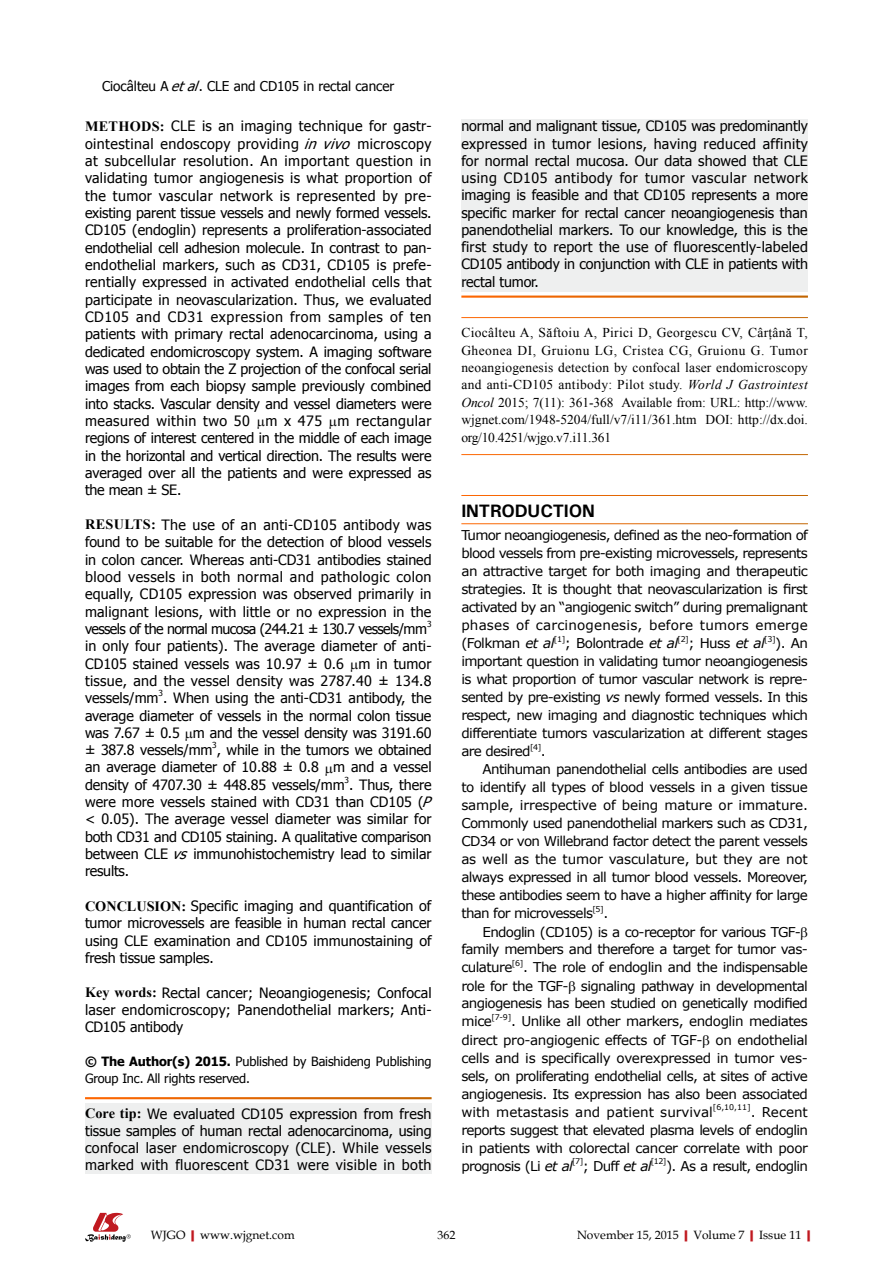
<style>
.page{position:relative;width:893px;height:1263px;background:#fff}
.page>*{position:absolute;margin:0;border:0;box-sizing:border-box;transform-origin:0 0}
.t1{font:700 18px "Univers";letter-spacing:-.01em;color:#000}
.t2{font:14.25px/17.2px "Tahoma";color:#000;text-align:justify}
.t3{font:13.5px/18px "Verdana";letter-spacing:-.05em;color:#000;text-align:justify}
.t4{font:13.5px/17.4px "Times New Roman";color:#000;text-align:justify}
.t5{font:13.5px/18px "Verdana";letter-spacing:-.03em;color:#000}
.t6{font:13.5px "Verdana";letter-spacing:-.01em;color:#000}
.t7{font:13.5px "Verdana";letter-spacing:-.015em;color:#000}
.t8{font:13.5px "Tahoma";color:#000}
.t9{font:12.75px/17.2px "Tahoma";letter-spacing:-.01em;color:#000}
.t10{font:12px "Book Antiqua";color:#000}
.t11{font:8.25px "Tahoma";color:#000}
.t12{font:7.8px "Verdana";color:#000}
.s1{font-style:italic}
.s2{font-family:"Times New Roman";font-weight:700}
.s3{font-weight:700}
.s4{font-weight:700;color:#c01920}
</style>
<div class="page">
<div style="left:461px;top:119px;width:347px;height:172px;background:#eeefef"></div>
<div style="left:85px;top:1103px;width:347px;height:71px;background:#eeefef"></div>
<svg style="left:85px;top:1213px;width:46px;height:29px"></svg>
<p class="t8" style="left:102px;top:77px;width:294px">Ciocâlteu A <span class="s1">etal</span>. CLE and CD105 in rectal cancer</p>
<p class="t2" style="left:85px;top:117px;width:348px"><span class="s2">METHODS:</span> CLE is an imaging technique for gastr&shy;ointestinal endoscopy providing <span class="s1">invivo</span> microscopy at subcellular resolution. An important question in validating tumor angiogenesis is what proportion of the tumor vascular network is represented by pre&shy;existing parent tissue vessels and newly formed vessels.<br>CD105 (endoglin) represents a proliferation-associated endothelial cell adhesion molecule. In contrast to pan&shy;endothelial markers, such as CD31, CD105 is prefe&shy;rentially expressed in activated endothelial cells that participate in neovascularization. Thus, we evaluated CD105 and CD31 expression from samples of ten patients with primary rectal adenocarcinoma, using a dedicated endomicroscopy system. A imaging software was used to obtain the Z projection of the confocal serial images from each biopsy sample previously combined into stacks. Vascular density and vessel diameters were measured within two 50 m x 475 m rectangular regions of interest centered in the middle of each image in the horizontal and vertical direction. The results were averaged over all the patients and were expressed as the mean ± se .</p>
<p class="t2" style="left:85px;top:515px;width:348px"><span class="s2">RESULTS:</span> The use of an anti-CD105 antibody was found to be suitable for the detection of blood vessels in colon cancer. Whereas anti-CD31 antibodies stained blood vessels in both normal and pathologic colon equally, CD105 expression was observed primarily in malignant lesions, with little or no expression in the vessels of the normal mucosa (244.21 ± 130.7 vessels/mm</p>
<p class="t11" style="left:427px;top:618px;width:6px">3</p>
<p class="t2" style="left:85px;top:637px;width:348px">in only four patients). The average diameter of anti-CD105 stained vessels was 10.97 ± 0.6 m in tumor tissue, and the vessel density was 2787.40 ± 134.8 vessels/mm . When using the anti-CD31 antibody, the</p>
<p class="t11" style="left:159px;top:687px;width:6px">3</p>
<p class="t2" style="left:85px;top:706px;width:348px">average diameter of vessels in the normal colon tissue was 7.67 ± 0.5 m and the vessel density was 3191.60 ± 387.8 vessels/mm , while in the tumors we obtained</p>
<p class="t11" style="left:212px;top:739px;width:6px">3</p>
<p class="t2" style="left:85px;top:758px;width:348px">an average diameter of 10.88 ± 0.8 m and a vessel density of 4707.30 ± 448.85 vessels/mm . Thus, there</p>
<p class="t11" style="left:345px;top:774px;width:6px">3</p>
<p class="t2" style="left:85px;top:792px;width:348px;text-align:left">were more vessels stained with CD31 than CD105 (<span class="s1">p </span>&lt; 0.05). The average vessel diameter was similar for both CD31 and CD105 staining. A qualitative comparison between CLE <span class="s1">vs</span> immunohistochemistry lead to similar results.</p>
<p class="t2" style="left:85px;top:896px;width:348px"><span class="s2">CONCLUSION:</span> Specific imaging and quantification of tumor microvessels are feasible in human rectal cancer using CLE examination and CD105 immunostaining of fresh tissue samples.</p>
<p class="t2" style="left:85px;top:983px;width:348px"><span class="s2">Key words:</span> Rectal cancer; Neoangiogenesis; Confocal laser endomicroscopy; Panendothelial markers; Anti-CD105 antibody</p>
<p class="t9" style="left:85px;top:1052px;width:348px"><span class="s3">© The Author(s) 2015.</span> Published by Baishideng Publishing<br>Group Inc. All rights reserved.</p>
<p class="t2" style="left:85px;top:1104px;width:348px"><span class="s2">Core tip:</span> We evaluated CD105 expression from fresh tissue samples of human rectal adenocarcinoma, using confocal laser endomicroscopy (CLE). While vessels marked with fluorescent CD31 were visible in both</p>
<p class="t2" style="left:461px;top:117px;width:348px">normal and malignant tissue, CD105 was predominantly expressed in tumor lesions, having reduced affinity for normal rectal mucosa. Our data showed that CLE using CD105 antibody for tumor vascular network imaging is feasible and that CD105 represents a more specific marker for rectal cancer neoangiogenesis than panendothelial markers. To our knowledge, this is the first study to report the use of fluorescently-labeled CD105 antibody in conjunction with CLE in patients with rectal tumor.</p>
<p class="t4" style="left:461px;top:324px;width:348px">Ciocâlteu A, Săftoiu A, Pirici D, Georgescu CV, Cârţână T, Gheonea DI, Gruionu LG, Cristea CG, Gruionu G. Tumor neoangiogenesis detection by confocal laser endomicroscopy and anti-CD105 antibody: Pilot study. <span class="s1">World J Gastrointest Oncol</span> 2015; 7(11): 361-368 Available from: URL: http://www. wjgnet.com/1948-5204/full/v7/i11/361.htm DOI: http://dx.doi. org/10.4251/wjgo.v7.i11.361</p>
<p class="t1" style="left:461px;top:499px;width:135px">INTRODUCTION</p>
<p class="t3" style="left:461px;top:526px;width:348px">Tumor neoangiogenesis, defined as the neo-formation of blood vessels from pre-existing microvessels, represents an attractive target for both imaging and therapeutic strategies. It is thought that neovascularization is first activated by an “angiogenic switch” during premalignant phases of carcinogenesis, before tumors emerge (Folkman <span class="s1">et al</span></p>
<p class="t12" style="left:554px;top:634px;width:13px">[1]</p>
<p class="t3" style="left:565px;top:634px;width:115px">; Bolontrade <span class="s1">et al</span></p>
<p class="t12" style="left:677px;top:634px;width:13px">[2]</p>
<p class="t3" style="left:688px;top:634px;width:78px">; Huss <span class="s1">et al</span></p>
<p class="t12" style="left:764px;top:634px;width:13px">[3]</p>
<p class="t3" style="left:461px;top:634px;width:348px;text-align:left;text-indent:314px">). An important question in validating tumor neoangiogenesis is what proportion of tumor vascular network is repre&shy;sented by pre-existing <span class="s1">vs</span> newly formed vessels. In this respect, new imaging and diagnostic techniques which differentiate tumors vascularization at different stages are desired</p>
<p class="t12" style="left:530px;top:742px;width:13px">[4]</p>
<p class="t3" style="left:541px;top:742px;width:6px">.</p>
<p class="t3" style="left:483px;top:760px;width:327px">Antihuman panendothelial cells antibodies are used</p>
<p class="t3" style="left:461px;top:778px;width:348px">to identify all types of blood vessels in a given tissue</p>
<p class="t6" style="left:461px;top:797px;width:348px">sample, irrespective of being mature or immature.</p>
<p class="t3" style="left:461px;top:814px;width:348px">Commonly used panendothelial markers such as CD31,</p>
<p class="t3" style="left:461px;top:832px;width:348px">CD34 or von Willebrand factor detect the parent vessels</p>
<p class="t7" style="left:461px;top:851px;width:348px">as well as the tumor vasculature, but they are not</p>
<p class="t3" style="left:461px;top:868px;width:348px">always expressed in all tumor blood vessels. Moreover,</p>
<p class="t3" style="left:461px;top:886px;width:348px">these antibodies seem to have a higher affinity for large</p>
<p class="t3" style="left:461px;top:904px;width:133px">than for microvessels</p>
<p class="t12" style="left:592px;top:904px;width:13px">[5]</p>
<p class="t3" style="left:603px;top:904px;width:6px">.</p>
<p class="t3" style="left:483px;top:922px;width:320px">Endoglin (CD105) is a co-receptor for various TGF-</p>
<p class="t3" style="left:461px;top:940px;width:346px">family members and therefore a target for tumor vas-</p>
<p class="t3" style="left:461px;top:958px;width:53px">culature</p>
<p class="t12" style="left:512px;top:958px;width:13px">[6]</p>
<p class="t3" style="left:461px;top:958px;width:348px;text-indent:62px">. The role of endoglin and the indispensable role for the TGF- signaling pathway in developmental angiogenesis has been studied on genetically modified mice</p>
<p class="t12" style="left:492px;top:1012px;width:21px">[7-9]</p>
<p class="t5" style="left:461px;top:1012px;width:348px;text-indent:50px">. Unlike all other markers, endoglin mediates direct pro-angiogenic effects of TGF- on endothelial cells and is specifically overexpressed in tumor ves&shy;sels, on proliferating endothelial cells, at sites of active angiogenesis. Its expression has also been associated with metastasis and patient survival</p>
<p class="t12" style="left:713px;top:1102px;width:39px">[6,10,11]</p>
<p class="t3" style="left:461px;top:1102px;width:348px;text-indent:289px">. Recent reports suggest that elevated plasma levels of endoglin in patients with colorectal cancer correlate with poor prognosis (Li <span class="s1">et al</span></p>
<p class="t12" style="left:572px;top:1156px;width:13px">[7]</p>
<p class="t3" style="left:583px;top:1156px;width:70px">; Duff <span class="s1">et al</span></p>
<p class="t12" style="left:651px;top:1156px;width:17px">[12]</p>
<p class="t3" style="left:666px;top:1156px;width:143px">). As a result, endoglin</p>
<p class="t10" style="left:151px;top:1226px;width:145px">WJGO<span class="s4">|</span>www.wjgnet.com</p>
<p class="t10" style="left:437px;top:1226px;width:19px">362</p>
<p class="t10" style="left:577px;top:1226px;width:240px">November 15, 2015<span class="s4">|</span>Volume 7<span class="s4">|</span>Issue 11<span class="s4">|</span></p>
</div>
